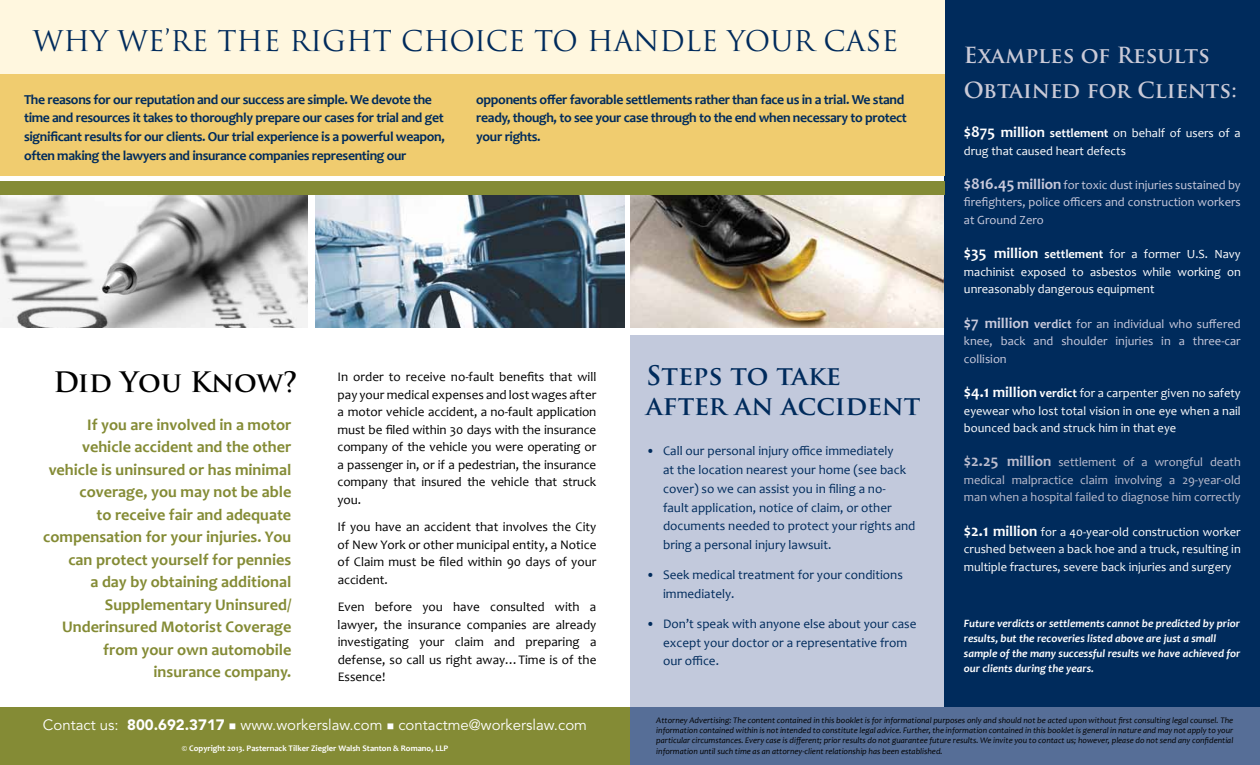
<style>
.page{position:relative;width:1260px;height:765px;background:#fff}
.page>*{position:absolute;margin:0;border:0;box-sizing:border-box;transform-origin:0 0}
.t1{font:27.75px "Trajan Pro";color:#002b5c}
.t2{font:700 27.5px "Trajan Pro";color:#000}
.t3{font:700 26.25px/30px "Trajan Pro";color:#002b5c}
.t4{font:700 21.62px/35.2px "Trajan Pro";color:#cacad7}
.t5{font:700 16.25px/22.5px "Candara";color:#848b35;text-align:right}
.t6{font:15px "Avenir";color:#fff}
.t7{font:700 13.75px/18.8px "Candara";letter-spacing:-.025em;color:#002b5c}
.t8{font:13.12px/17.5px "Candara";color:#000;text-align:justify}
.t9{font:13.12px/18.8px "Candara";color:#002b5c}
.t10{font:12.5px/17.5px "Candara";color:#fff;text-align:justify}
.t11{font:12.5px/17.5px "Candara";color:#c9cadc;text-align:justify}
.t12{font:12.5px/17.5px "Candara";color:#bcbdce;text-align:justify}
.t13{font:italic 700 11.25px/15px "Candara";color:#fff}
.t14{font:italic 8.5px/10.2px "Candara";color:#000;text-align:justify}
.t15{font:700 8.5px "Candara";color:#fff}
.s1{font-weight:700;font-size:16.25px}
.s2{font-weight:700;font-size:15px}
.s3{font-weight:700}
.s4{font-weight:900}
</style>
<div class="page">
<div style="left:630px;top:335px;width:315px;height:386px;background:#c2c9dc"></div>
<img style="left:315px;top:195px;width:309px;height:133px">
<img style="left:0;top:195px;width:308px;height:133px">
<img style="left:630px;top:195px;width:314px;height:133px">
<div style="left:945px;top:0;width:315px;height:765px;background:#002b5c"></div>
<div style="left:0;top:0;width:945px;height:175px;background:#f0cc6f"></div>
<div style="left:0;top:0;width:945px;height:74px;background:#fff7df"></div>
<div style="left:0;top:182px;width:945px;height:13px;background:#848b35"></div>
<div style="left:0;top:708px;width:630px;height:57px;background:#848b35"></div>
<div style="left:630px;top:707px;width:630px;height:58px;background:#566e97"></div>
<h1 class="t1" style="left:33px;top:23px;width:867px">WHY WE’RE THE RIGHT CHOICE TO HANDLE YOUR CASE</h1>
<p class="t7" style="left:24px;top:90px;width:422px">The reasons for our reputation and our success are simple. We devote the time and resources it takes to thoroughly prepare our cases for trial and get significant results for our clients. Our trial experience is a powerful weapon, often making the lawyers and insurance companies representing our</p>
<p class="t7" style="left:476px;top:90px;width:432px">opponents offer favorable settlements rather than face us in a trial. We stand ready, though, to see your case through to the end when necessary to protect your rights.</p>
<h2 class="t2" style="left:53px;top:365px;width:246px">Did You Know?</h2>
<p class="t5" style="left:43px;top:413px;width:250px">If you are involved in a motor vehicle accident and the other vehicle is uninsured or has minimal coverage, you may not be able<br>to receive fair and adequate compensation for your injuries. You can protect yourself for pennies<br>a day by obtaining additional<br>Supplementary Uninsured/<br>Underinsured Motorist Coverage from your own automobile insurance company.</p>
<p class="t8" style="left:338px;top:368px;width:260px">In order to receive no-fault benefits that will pay your medical expenses and lost wages after a motor vehicle accident, a no-fault application must be filed within 30 days with the insurance company of the vehicle you were operating or a passenger in, or if a pedestrian, the insurance company that insured the vehicle that struck you.</p>
<p class="t8" style="left:338px;top:518px;width:260px">If you have an accident that involves the City of New York or other municipal entity, a Notice of Claim must be filed within 90 days of your accident.</p>
<p class="t8" style="left:338px;top:598px;width:260px">Even before you have consulted with a lawyer, the insurance companies are already investigating your claim and preparing a defense, so call us right away…Time is of the Essence!</p>
<h3 class="t3" style="left:646px;top:360px;width:276px">Steps to take after an accident</h3>
<p class="t9" style="left:663px;top:442px;width:254px;text-indent:-17px">• Call our personal injury office immediately<br>at the location nearest your home (see back cover) so we can assist you in filing a no-<br>fault application, notice of claim, or other documents needed to protect your rights and bring a personal injury lawsuit.</p>
<p class="t9" style="left:663px;top:565px;width:241px;text-indent:-17px">• Seek medical treatment for your conditions immediately.</p>
<p class="t9" style="left:663px;top:614px;width:255px;text-indent:-17px">• Don’t speak with anyone else about your case except your doctor or a representative from our office.</p>
<h3 class="t4" style="left:964px;top:38px;width:274px">Examples of Results<br>Obtained for Clients:</h3>
<p class="t10" style="left:964px;top:124px;width:278px"><span class="s1">$875</span> <span class="s2">million</span> <span class="s3">settlement</span> on behalf of users of a drug that caused heart defects</p>
<p class="t11" style="left:964px;top:176px;width:278px"><span class="s1">$816.45</span> <span class="s2">million</span> for toxic dust injuries sustained by firefighters, police officers and construction workers at Ground Zero</p>
<p class="t10" style="left:964px;top:245px;width:278px"><span class="s1">$35</span> <span class="s2">million</span> <span class="s3">settlement</span> for a former U.S. Navy machinist exposed to asbestos while working on unreasonably dangerous equipment</p>
<p class="t11" style="left:964px;top:315px;width:278px"><span class="s1">$7</span> <span class="s2">million</span> <span class="s3">verdict</span> for an individual who suffered knee, back and shoulder injuries in a three-car collision</p>
<p class="t10" style="left:964px;top:384px;width:278px"><span class="s1">$4.1</span> <span class="s2">million</span> <span class="s3">verdict</span> for a carpenter given no safety eyewear who lost total vision in one eye when a nail bounced back and struck him in that eye</p>
<p class="t12" style="left:964px;top:454px;width:278px"><span class="s1">$2.25</span> <span class="s2">million</span> settlement of a wrongful death medical malpractice claim involving a 29-year-old man when a hospital failed to diagnose him correctly</p>
<p class="t10" style="left:964px;top:523px;width:278px"><span class="s1">$2.1</span> <span class="s2">million</span> for a 40-year-old construction worker crushed between a back hoe and a truck, resulting in multiple fractures, severe back injuries and surgery</p>
<p class="t13" style="left:964px;top:616px;width:278px">Future verdicts or settlements cannot be predicted by prior results, but the recoveries listed above are just a small sample of the many successful results we have achieved for our clients during the years.</p>
<p class="t6" style="left:43px;top:716px;width:546px">Contact us: <span class="s4">800.692.3717</span> ■ www.workerslaw.com ■ contactme@workerslaw.com</p>
<p class="t15" style="left:182px;top:743px;width:268px">© Copyright 2013. Pasternack Tilker Ziegler Walsh Stanton &amp; Romano, LLP</p>
<p class="t14" style="left:656px;top:715px;width:578px">Attorney Advertising: The content contained in this booklet is for informational purposes only and should not be acted upon without first consulting legal counsel. The information contained within is not intended to constitute legal advice. Further, the information contained in this booklet is general in nature and may not apply to your particular circumstances. Every case is different; prior results do not guarantee future results. We invite you to contact us; however, please do not send any confidential information until such time as an attorney-client relationship has been established.</p>
</div>
